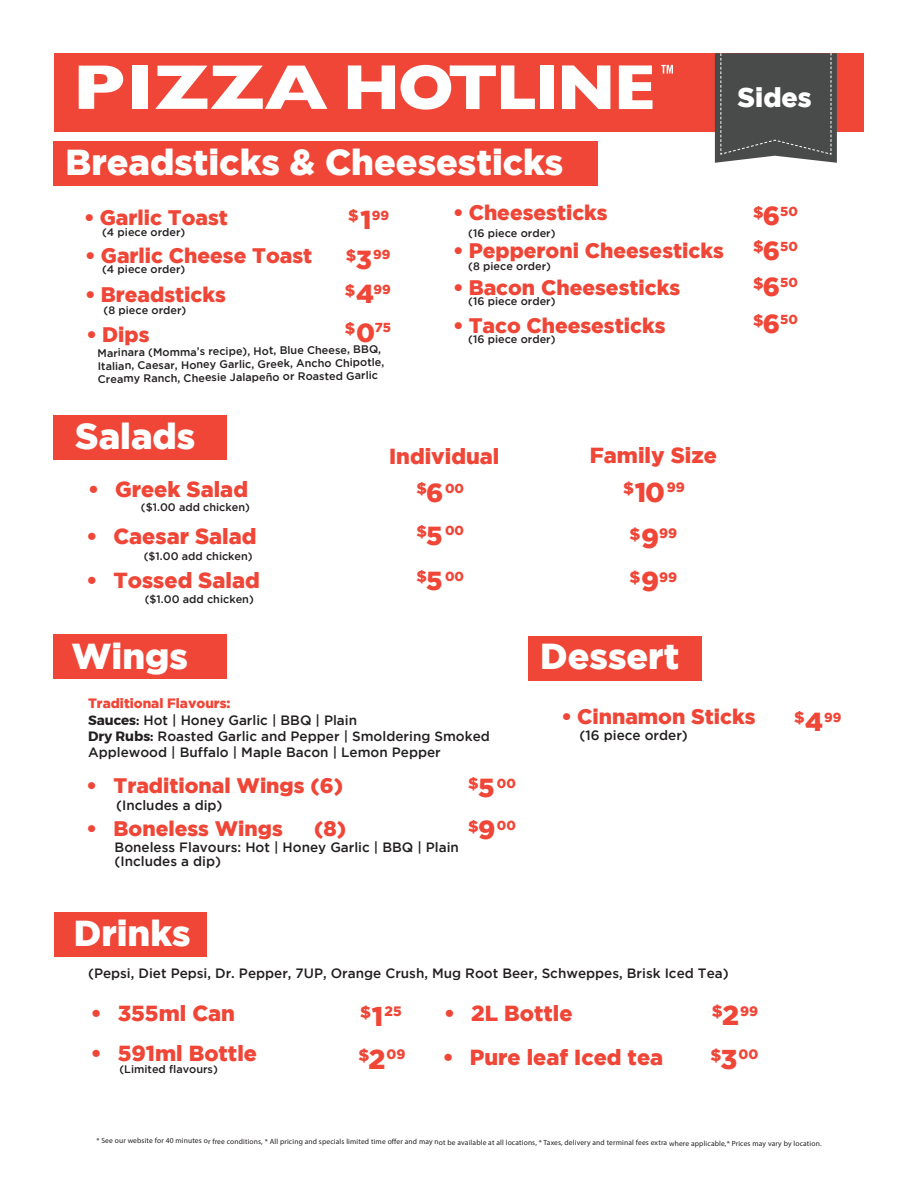
<style>
.page{position:relative;width:918px;height:1188px;background:#fff}
.page>*{position:absolute;margin:0;border:0;box-sizing:border-box;transform-origin:0 0}
.t1{font:900 36px "Gotham";color:#fff}
.t2{font:900 27.15px "Gotham";color:#ef4637}
.t3{font:900 27px "Gotham";color:#fff}
.t4{font:900 26.1px "Gotham";color:#ef4637}
.t5{font:900 21.75px "Gotham";color:#ef4637}
.t6{font:900 21px "Gotham";color:#ef4637}
.t7{font:900 16.35px "Gotham";color:#ef4637}
.t8{font:900 15.6px "Gotham";color:#ef4637}
.t9{font:900 13.65px "Gotham";color:#ef4637}
.t10{font:500 13.5px/16.2px "Gotham";color:#231f20}
.t11{font:900 13.5px "Gotham";color:#ef4637}
.t12{font:900 13.05px "Gotham";color:#ef4637}
.t13{font:500 10.95px/13px "Gotham";color:#231f20}
.t14{font:7.5px "Myriad Pro";letter-spacing:.015em;color:#231f20}
.s1{font-family:"Montserrat";font-weight:700}
</style>
<div class="page">
<div style="left:54px;top:415px;width:173px;height:45px;background:#ef4637"></div>
<div style="left:54px;top:635px;width:173px;height:44px;background:#ef4637"></div>
<div style="left:528px;top:636px;width:174px;height:45px;background:#ef4637"></div>
<div style="left:54px;top:912px;width:153px;height:44px;background:#ef4637"></div>
<div style="left:54px;top:141px;width:544px;height:45px;background:#ef4637"></div>
<div style="left:54px;top:53px;width:810px;height:79px;background:#ef4637"></div>
<svg style="left:661px;top:65px;width:12px;height:9px"></svg>
<svg style="left:78px;top:65px;width:46px;height:44px"></svg>
<div style="left:132px;top:66px;width:15px;height:43px;background:#fff"></div>
<svg style="left:140px;top:64px;width:395px;height:46px"></svg>
<div style="left:540px;top:65px;width:13px;height:44px;background:#fff"></div>
<svg style="left:562px;top:65px;width:48px;height:44px"></svg>
<svg style="left:619px;top:65px;width:34px;height:44px"></svg>
<svg style="left:715px;top:53px;width:122px;height:110px;background:#525252"></svg>
<p class="t3" style="left:738px;top:82px;width:76px">Sides</p>
<p class="t1" style="left:66px;top:142px;width:499px">Breadsticks &amp; Cheesesticks</p>
<p class="t8" style="left:348px;top:207px;width:12px">$</p>
<p class="t12" style="left:372px;top:208px;width:19px">99</p>
<p class="t6" style="left:84px;top:206px;width:145px">• Garlic Toast</p>
<p class="t6" style="left:85px;top:243px;width:229px">• Garlic Cheese Toast</p>
<p class="t6" style="left:85px;top:282px;width:142px">• Breadsticks</p>
<p class="t4" style="left:361px;top:205px;width:13px">1</p>
<p class="t13" style="left:102px;top:225px;width:85px">(4 piece order)</p>
<p class="t13" style="left:102px;top:262px;width:85px">(4 piece order)</p>
<p class="t13" style="left:104px;top:303px;width:84px">(8 piece order)</p>
<p class="t8" style="left:346px;top:246px;width:12px">$</p>
<p class="t12" style="left:373px;top:247px;width:19px">99</p>
<p class="t4" style="left:356px;top:244px;width:18px">3</p>
<p class="t8" style="left:345px;top:281px;width:12px">$</p>
<p class="t12" style="left:374px;top:282px;width:19px">99</p>
<p class="t4" style="left:356px;top:318px;width:21px">0</p>
<p class="t4" style="left:356px;top:279px;width:19px">4</p>
<p class="t8" style="left:345px;top:320px;width:12px">$</p>
<p class="t12" style="left:375px;top:320px;width:18px">75</p>
<p class="t6" style="left:87px;top:323px;width:65px">• Dips</p>
<p class="t13" style="left:97px;top:347px;width:288px;rotate:-1deg">Marinara (Momma’s recipe), Hot, Blue Cheese, BBQ,<br>Italian, Caesar, Honey Garlic, Greek, Ancho Chipotle,<br>Creamy Ranch, Cheesie Jalapeño or Roasted Garlic</p>
<p class="t6" style="left:453px;top:201px;width:156px">• Cheesesticks</p>
<p class="t6" style="left:453px;top:238px;width:272px">• Pepperoni Cheesesticks</p>
<p class="t6" style="left:453px;top:275px;width:229px">• Bacon Cheesesticks</p>
<p class="t6" style="left:453px;top:314px;width:214px">• Taco Cheesesticks</p>
<p class="t13" style="left:468px;top:227px;width:89px">(16 piece order)</p>
<p class="t13" style="left:468px;top:259px;width:84px">(8 piece order)</p>
<p class="t13" style="left:468px;top:295px;width:89px">(16 piece order)</p>
<p class="t13" style="left:468px;top:332px;width:89px">(16 piece order)</p>
<p class="t1" style="left:75px;top:416px;width:122px">Salads</p>
<p class="t5" style="left:88px;top:477px;width:162px">• Greek Salad</p>
<p class="t13" style="left:141px;top:501px;width:110px">($1.00 add chicken)</p>
<p class="t13" style="left:144px;top:549px;width:110px">($1.00 add chicken)</p>
<p class="t13" style="left:145px;top:593px;width:110px">($1.00 add chicken)</p>
<p class="t5" style="left:86px;top:524px;width:172px">• Caesar Salad</p>
<p class="t5" style="left:87px;top:568px;width:175px">• Tossed Salad</p>
<p class="t5" style="left:389px;top:443px;width:112px">Individual</p>
<p class="t5" style="left:590px;top:442px;width:129px">Family Size</p>
<p class="t8" style="left:416px;top:480px;width:12px">$</p>
<p class="t12" style="left:445px;top:481px;width:21px">00</p>
<p class="t4" style="left:426px;top:478px;width:19px">6</p>
<p class="t7" style="left:623px;top:479px;width:12px">$</p>
<p class="t9" style="left:667px;top:480px;width:20px">99</p>
<p class="t2" style="left:635px;top:477px;width:32px">10</p>
<p class="t8" style="left:416px;top:522px;width:12px">$</p>
<p class="t12" style="left:445px;top:523px;width:21px">00</p>
<p class="t4" style="left:426px;top:566px;width:18px">5</p>
<p class="t4" style="left:426px;top:520px;width:18px">5</p>
<p class="t8" style="left:416px;top:568px;width:12px">$</p>
<p class="t12" style="left:445px;top:569px;width:21px">00</p>
<p class="t7" style="left:629px;top:524px;width:12px">$</p>
<p class="t9" style="left:659px;top:525px;width:20px">99</p>
<p class="t2" style="left:641px;top:566px;width:20px">9</p>
<p class="t2" style="left:641px;top:523px;width:20px">9</p>
<p class="t7" style="left:629px;top:568px;width:12px">$</p>
<p class="t9" style="left:659px;top:569px;width:20px">99</p>
<p class="t1" style="left:71px;top:635px;width:118px">Wings</p>
<p class="t1" style="left:540px;top:636px;width:141px">Dessert</p>
<p class="t8" style="left:753px;top:203px;width:12px">$</p>
<p class="t12" style="left:780px;top:204px;width:19px">50</p>
<p class="t4" style="left:763px;top:236px;width:19px">6</p>
<p class="t4" style="left:763px;top:201px;width:19px">6</p>
<p class="t8" style="left:753px;top:238px;width:12px">$</p>
<p class="t12" style="left:780px;top:239px;width:19px">50</p>
<p class="t4" style="left:763px;top:272px;width:19px">6</p>
<p class="t8" style="left:753px;top:274px;width:12px">$</p>
<p class="t12" style="left:780px;top:275px;width:19px">50</p>
<p class="t4" style="left:763px;top:309px;width:19px">6</p>
<p class="t8" style="left:753px;top:311px;width:12px">$</p>
<p class="t12" style="left:780px;top:312px;width:19px">50</p>
<p class="t11" style="left:88px;top:696px;width:144px">Traditional Flavours:</p>
<p class="t10" style="left:88px;top:711px;width:403px"><span class="s1">Sauces:</span> Hot | Honey Garlic | BBQ | Plain<br><span class="s1">Dry Rubs:</span> Roasted Garlic and Pepper | Smoldering Smoked<br>Applewood | Buffalo | Maple Bacon | Lemon Pepper</p>
<p class="t6" style="left:87px;top:773px;width:258px">• Traditional Wings (6)</p>
<p class="t6" style="left:87px;top:816px;width:198px">• Boneless Wings</p>
<p class="t6" style="left:314px;top:816px;width:33px">(8)</p>
<p class="t10" style="left:116px;top:796px;width:108px">(Includes a dip)</p>
<p class="t10" style="left:115px;top:839px;width:346px">Boneless Flavours: Hot | Honey Garlic | BBQ | Plain</p>
<p class="t10" style="left:115px;top:853px;width:108px">(Includes a dip)</p>
<p class="t8" style="left:468px;top:774px;width:12px">$</p>
<p class="t12" style="left:497px;top:775px;width:21px">00</p>
<p class="t4" style="left:478px;top:815px;width:19px">9</p>
<p class="t4" style="left:478px;top:772px;width:18px">5</p>
<p class="t8" style="left:468px;top:817px;width:12px">$</p>
<p class="t12" style="left:497px;top:818px;width:21px">00</p>
<p class="t1" style="left:74px;top:913px;width:118px">Drinks</p>
<p class="t6" style="left:561px;top:704px;width:196px">• Cinnamon Sticks</p>
<p class="t10" style="left:580px;top:727px;width:110px">(16 piece order)</p>
<p class="t10" style="left:88px;top:965px;width:642px">(Pepsi, Diet Pepsi, Dr. Pepper, 7UP, Orange Crush, Mug Root Beer, Schweppes, Brisk Iced Tea)</p>
<p class="t2" style="left:372px;top:1001px;width:13px">1</p>
<p class="t7" style="left:712px;top:1002px;width:12px">$</p>
<p class="t9" style="left:740px;top:1003px;width:20px">99</p>
<p class="t2" style="left:721px;top:1044px;width:18px">3</p>
<p class="t5" style="left:91px;top:1001px;width:146px">• 355ml Can</p>
<p class="t5" style="left:91px;top:1041px;width:168px">• 591ml Bottle</p>
<p class="t5" style="left:444px;top:1001px;width:130px">• 2L Bottle</p>
<p class="t7" style="left:360px;top:1003px;width:12px">$</p>
<p class="t9" style="left:385px;top:1004px;width:19px">25</p>
<p class="t2" style="left:369px;top:1044px;width:18px">2</p>
<p class="t2" style="left:722px;top:1000px;width:18px">2</p>
<p class="t7" style="left:358px;top:1046px;width:12px">$</p>
<p class="t9" style="left:387px;top:1047px;width:20px">09</p>
<p class="t7" style="left:710px;top:1046px;width:12px">$</p>
<p class="t9" style="left:739px;top:1047px;width:21px">00</p>
<p class="t5" style="left:443px;top:1045px;width:222px">• Pure leaf Iced tea</p>
<p class="t13" style="left:120px;top:1062px;width:100px">(Limited flavours)</p>
<p class="t8" style="left:794px;top:709px;width:12px">$</p>
<p class="t12" style="left:824px;top:709px;width:19px">99</p>
<p class="t4" style="left:805px;top:706px;width:19px">4</p>
<p class="t14" style="left:96px;top:1138px;width:727px">* See our website for 40 minutes or free conditions, * All pricing and specials limited time offer and may not be available at all locations, * Taxes, delivery and terminal fees extra where applicable,* Prices may vary by location.</p>
</div>
